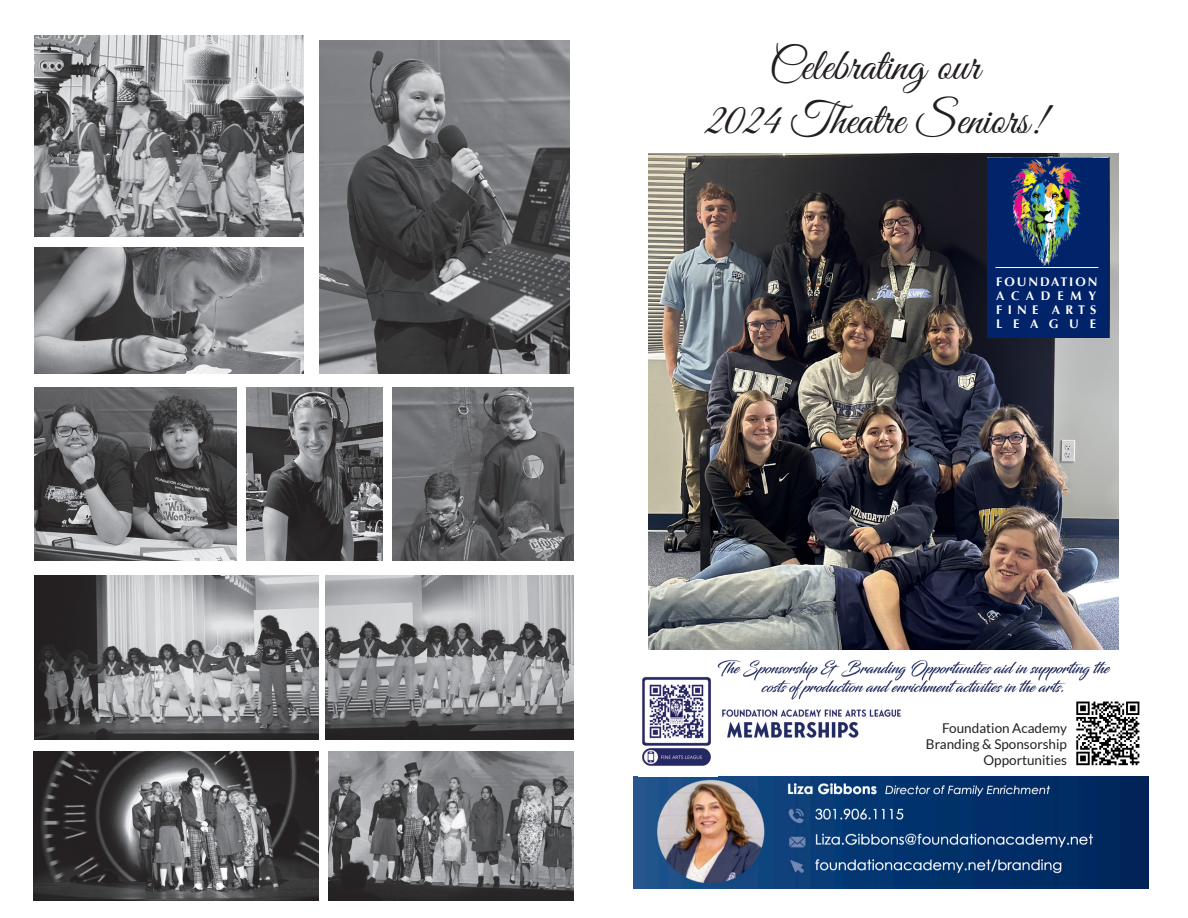
<style>
.page{position:relative;width:1188px;height:918px;background:#fff}
.page>*{position:absolute;margin:0;border:0;box-sizing:border-box;transform-origin:0 0}
.t1{font:45px/54px "Great Vibes";color:#231f20;text-align:center}
.t2{font:13.5px/16.2px "Lato";color:#231f20;text-align:right}
.t3{font:700 12.6px/14px "Optima";letter-spacing:.415em;color:#fff;text-align:justify}
</style>
<div class="page">
<img style="left:634px;top:777px;width:514px;height:112px">
<img style="left:722px;top:709px;width:179px;height:8px">
<img style="left:642px;top:676px;width:69px;height:90px">
<img style="left:1076px;top:701px;width:64px;height:65px">
<img style="left:649px;top:153px;width:469px;height:496px">
<img style="left:706px;top:646px;width:419px;height:59px">
<div style="left:987px;top:158px;width:122px;height:180px;background:#002369"></div>
<hr style="left:996px;top:267px;width:102px;height:1px;background:#fff">
<img style="left:1011px;top:158px;width:69px;height:109px">
<img style="left:727px;top:721px;width:132px;height:17px">
<img style="left:35px;top:36px;width:268px;height:201px">
<img style="left:320px;top:41px;width:249px;height:332px">
<img style="left:35px;top:248px;width:268px;height:125px">
<img style="left:35px;top:388px;width:201px;height:172px">
<img style="left:246px;top:388px;width:136px;height:172px">
<img style="left:392px;top:388px;width:182px;height:172px">
<img style="left:34px;top:575px;width:285px;height:165px">
<img style="left:326px;top:575px;width:248px;height:165px">
<img style="left:33px;top:751px;width:286px;height:149px">
<img style="left:328px;top:751px;width:246px;height:149px">
<p class="t1" style="left:704px;top:42px;width:342px">Celebrating our<br>2024 Theatre Seniors!</p>
<p class="t3" style="left:996px;top:275px;width:103px">FOUNDATION ACADEMY FINE ARTS LEAGUE</p>
<p class="t2" style="left:926px;top:720px;width:143px">Foundation Academy<br>Branding &amp; Sponsorship<br>Opportunities</p>
</div>
